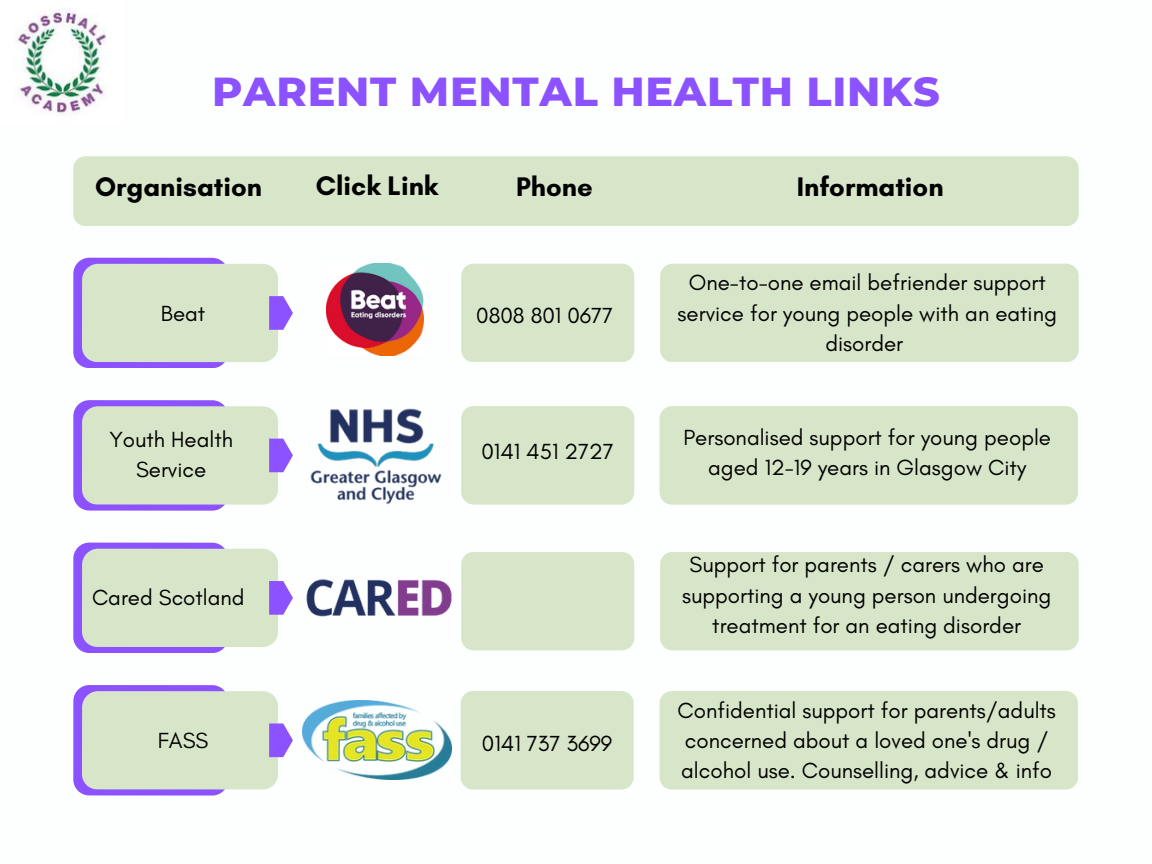
<style>
.page{position:relative;width:1152px;height:864px;background:#fff}
.page>*{position:absolute;margin:0;border:0;box-sizing:border-box;transform-origin:0 0}
.t1{font:800 41.25px "Montserrat";letter-spacing:.02em;color:#8c52ff}
.t2{font:700 27.45px "Glacial Indifference";color:#000}
.t3{font:22.35px/30.3px "Glacial Indifference";color:#000;text-align:center}
</style>
<div class="page">
<div style="left:73px;top:258px;width:155px;height:110px;background:#8c52ff;border-radius:16px"></div>
<div style="left:82px;top:264px;width:196px;height:98px;background:#d7e6c9;border-radius:16px"></div>
<svg style="left:269px;top:296px;width:24px;height:34px"></svg>
<div style="left:73px;top:400px;width:155px;height:110px;background:#8c52ff;border-radius:16px"></div>
<div style="left:82px;top:406px;width:196px;height:99px;background:#d7e6c9;border-radius:16px"></div>
<svg style="left:269px;top:439px;width:24px;height:33px"></svg>
<div style="left:73px;top:543px;width:155px;height:110px;background:#8c52ff;border-radius:16px"></div>
<div style="left:82px;top:549px;width:196px;height:98px;background:#d7e6c9;border-radius:16px"></div>
<svg style="left:269px;top:581px;width:24px;height:34px"></svg>
<div style="left:73px;top:685px;width:155px;height:110px;background:#8c52ff;border-radius:16px"></div>
<div style="left:82px;top:691px;width:196px;height:98px;background:#d7e6c9;border-radius:16px"></div>
<svg style="left:269px;top:723px;width:24px;height:34px"></svg>
<div style="left:461px;top:264px;width:173px;height:98px;background:#d7e6c9"></div>
<div style="left:73px;top:156px;width:1006px;height:70px;background:#d7e6c9"></div>
<div style="left:660px;top:264px;width:419px;height:98px;background:#d7e6c9"></div>
<img style="left:326px;top:264px;width:98px;height:92px">
<div style="left:461px;top:406px;width:173px;height:99px;background:#d7e6c9"></div>
<div style="left:660px;top:406px;width:418px;height:99px;background:#d7e6c9"></div>
<div style="left:461px;top:552px;width:173px;height:98px;background:#d7e6c9"></div>
<div style="left:660px;top:552px;width:419px;height:98px;background:#d7e6c9"></div>
<div style="left:461px;top:691px;width:173px;height:99px;background:#d7e6c9"></div>
<div style="left:660px;top:691px;width:418px;height:99px;background:#d7e6c9"></div>
<img style="left:303px;top:701px;width:148px;height:79px">
<img style="left:15px;top:8px;width:92px;height:107px">
<img style="left:306px;top:579px;width:146px;height:38px">
<img style="left:310px;top:408px;width:132px;height:97px">
<p class="t1" style="left:212px;top:66px;width:729px">PARENT MENTAL HEALTH LINKS</p>
<h1 class="t2" style="left:95px;top:170px;width:168px">Organisation</h1>
<p class="t2" style="left:316px;top:169px;width:124px">Click Link</p>
<p class="t2" style="left:516px;top:170px;width:78px">Phone</p>
<p class="t2" style="left:797px;top:170px;width:148px">Information</p>
<h2 class="t3" style="left:161px;top:298px;width:46px">Beat</h2>
<h2 class="t3" style="left:476px;top:300px;width:139px">0808 801 0677</h2>
<h2 class="t3" style="left:109px;top:424px;width:125px">Youth Health<br>Service</h2>
<p class="t3" style="left:92px;top:582px;width:154px">Cared Scotland</p>
<p class="t3" style="left:158px;top:725px;width:52px">FASS</p>
<p class="t3" style="left:481px;top:436px;width:134px">0141 451 2727</p>
<p class="t3" style="left:482px;top:728px;width:132px">0141 737 3699</p>
<h2 class="t3" style="left:678px;top:267px;width:381px">One-to-one email befriender support service for young people with an eating disorder</h2>
<p class="t3" style="left:683px;top:422px;width:369px">Personalised support for young people aged 12-19 years in Glasgow City</p>
<p class="t3" style="left:682px;top:549px;width:371px">Support for parents / carers who are supporting a young person undergoing treatment for an eating disorder</p>
<p class="t3" style="left:678px;top:695px;width:380px;text-align:left">Confidential support for parents/adults concerned about a loved one's drug / alcohol use. Counselling, advice &amp; info</p>
</div>
